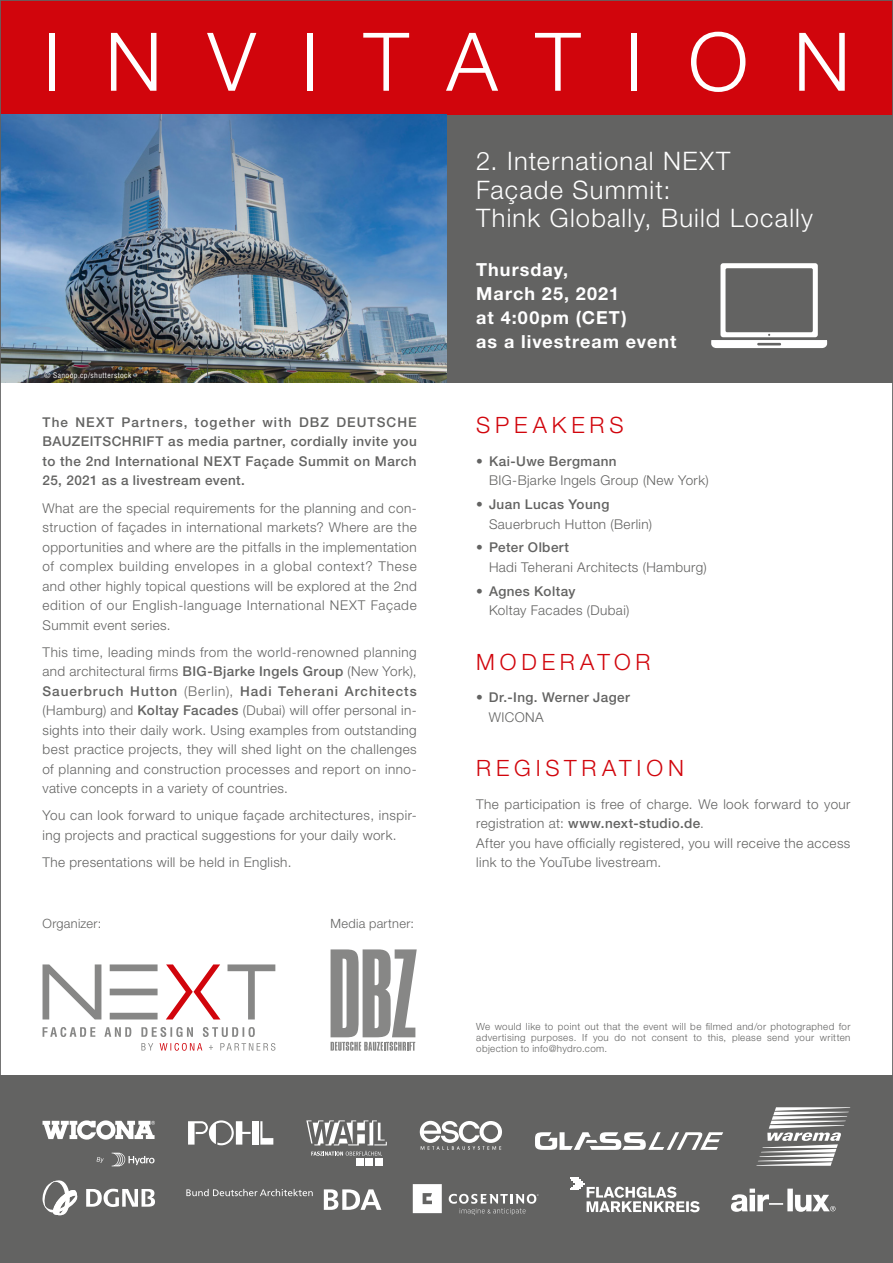
<style>
.page{position:relative;width:893px;height:1263px;background:#fff}
.page>*{position:absolute;margin:0;border:0;box-sizing:border-box;transform-origin:0 0}
.t1{font:300 81px "Helvetica Neue LT Pro";letter-spacing:.555em;color:#fff}
.t2{font:300 25.5px/28.5px "Helvetica Neue LT Pro";letter-spacing:.045em;color:#fff}
.t3{font:300 22.5px "Helvetica Neue LT Pro";letter-spacing:.215em;color:#d1050c}
.t4{font:700 18px/24px "Helvetica Neue LT Pro";letter-spacing:.055em;color:#fff}
.t5{font:300 13.5px/19.5px "Helvetica Neue LT Pro";letter-spacing:.03em;color:#636362;text-align:justify}
.t6{font:500 13.5px/19.5px "Helvetica Neue LT Pro";letter-spacing:.035em;color:#636362;text-align:justify}
.t7{font:300 12.75px "Helvetica Neue LT Pro";letter-spacing:.025em;color:#636362}
.t8{font:300 9.9px/11.4px "Helvetica Neue LT Pro";letter-spacing:.04em;color:#636362;text-align:justify}
.t9{font:condensed 7.5px "Helvetica LT Std";letter-spacing:.05em;color:#fff}
.s1{font-weight:500}
</style>
<div class="page">
<div style="left:0;top:0;width:893px;height:383px;background:#636362"></div>
<div style="left:0;top:0;width:893px;height:114px;background:#d1050c"></div>
<img style="left:2px;top:114px;width:444px;height:269px">
<svg style="left:711px;top:263px;width:116px;height:85px"></svg>
<div style="left:0;top:1076px;width:893px;height:187px;background:#636362"></div>
<svg style="left:306px;top:1120px;width:81px;height:25px"></svg>
<svg style="left:311px;top:1151px;width:71px;height:5px"></svg>
<div style="left:357px;top:1158px;width:7px;height:8px;background:#fff"></div>
<div style="left:366px;top:1158px;width:7px;height:8px;background:#fff"></div>
<div style="left:375px;top:1158px;width:7px;height:8px;background:#fff"></div>
<svg style="left:420px;top:1121px;width:82px;height:29px"></svg>
<div style="left:252px;top:1121px;width:6px;height:23px;background:#fff"></div>
<svg style="left:260px;top:1121px;width:13px;height:23px"></svg>
<svg style="left:188px;top:1120px;width:63px;height:25px"></svg>
<svg style="left:731px;top:1188px;width:104px;height:24px"></svg>
<svg style="left:756px;top:1107px;width:94px;height:59px"></svg>
<svg style="left:535px;top:1132px;width:188px;height:18px"></svg>
<svg style="left:570px;top:1177px;width:130px;height:35px"></svg>
<svg style="left:413px;top:1184px;width:29px;height:29px"></svg>
<svg style="left:449px;top:1194px;width:90px;height:21px"></svg>
<svg style="left:42px;top:1180px;width:36px;height:36px"></svg>
<svg style="left:86px;top:1189px;width:69px;height:18px"></svg>
<svg style="left:43px;top:1120px;width:112px;height:20px"></svg>
<svg style="left:97px;top:1157px;width:7px;height:6px"></svg>
<svg style="left:112px;top:1153px;width:43px;height:13px"></svg>
<svg style="left:186px;top:1189px;width:127px;height:7px"></svg>
<svg style="left:324px;top:1189px;width:57px;height:21px"></svg>
<svg style="left:166px;top:964px;width:54px;height:55px"></svg>
<svg style="left:227px;top:964px;width:48px;height:55px"></svg>
<svg style="left:110px;top:964px;width:48px;height:55px"></svg>
<svg style="left:43px;top:964px;width:58px;height:55px"></svg>
<svg style="left:43px;top:1027px;width:212px;height:10px"></svg>
<svg style="left:141px;top:1043px;width:134px;height:8px"></svg>
<svg style="left:331px;top:949px;width:86px;height:102px"></svg>
<h1 class="t1" style="left:43px;top:12px;width:809px">INVITATION</h1>
<h2 class="t2" style="left:476px;top:146px;width:338px">2. International NEXT<br>Façade Summit:<br>Think Globally, Build Locally</h2>
<p class="t9" style="left:45px;top:370px;width:88px">© Sanoop.cp/shutterstock</p>
<p class="t6" style="left:43px;top:412px;width:376px">The NEXT Partners, together with DBZ DEUTSCHE BAUZEITSCHRIFT as media partner, cordially invite you to the 2nd International NEXT Façade Summit on March 25, 2021 as a livestream event.</p>
<p class="t5" style="left:43px;top:498px;width:376px">What are the special requirements for the planning and con&shy;struction of façades in international markets? Where are the opportunities and where are the pitfalls in the implementation of complex building envelopes in a global context? These and other highly topical questions will be explored at the 2nd edition of our English-language International NEXT Façade Summit event series.</p>
<p class="t5" style="left:43px;top:642px;width:376px">This time, leading minds from the world-renowned planning and architectural firms <span class="s1">BIG-Bjarke Ingels Group</span> (New York), <span class="s1">Sauerbruch Hutton</span> (Berlin), <span class="s1">Hadi Teherani Architects </span>(Hamburg) and <span class="s1">Koltay Facades</span> (Dubai) will offer personal in&shy;sights into their daily work. Using examples from outstanding best practice projects, they will shed light on the challenges of planning and construction processes and report on inno&shy;vative concepts in a variety of countries.</p>
<p class="t5" style="left:43px;top:805px;width:376px">You can look forward to unique façade architectures, inspir&shy;ing projects and practical suggestions for your daily work.</p>
<p class="t5" style="left:43px;top:852px;width:250px">The presentations will be held in English.</p>
<p class="t7" style="left:43px;top:916px;width:60px">Organizer:</p>
<p class="t7" style="left:331px;top:916px;width:85px">Media partner:</p>
<h3 class="t4" style="left:476px;top:257px;width:202px">Thursday,<br>March 25, 2021<br>at 4:00pm (CET)<br>as a livestream event</h3>
<h3 class="t3" style="left:476px;top:412px;width:149px">SPEAKERS</h3>
<p class="t6" style="left:476px;top:451px;width:142px">• Kai-Uwe Bergmann</p>
<p class="t5" style="left:489px;top:470px;width:221px">BIG-Bjarke Ingels Group (New York)</p>
<p class="t6" style="left:476px;top:494px;width:135px">• Juan Lucas Young</p>
<p class="t5" style="left:489px;top:514px;width:165px">Sauerbruch Hutton (Berlin)</p>
<p class="t6" style="left:476px;top:538px;width:94px">• Peter Olbert</p>
<p class="t5" style="left:489px;top:557px;width:219px">Hadi Teherani Architects (Hamburg)</p>
<p class="t6" style="left:476px;top:581px;width:101px">• Agnes Koltay</p>
<p class="t5" style="left:489px;top:600px;width:142px">Koltay Facades (Dubai)</p>
<h3 class="t3" style="left:476px;top:648px;width:176px">MODERATOR</h3>
<p class="t6" style="left:476px;top:687px;width:155px">• Dr.-Ing. Werner Jager</p>
<p class="t5" style="left:489px;top:707px;width:56px">WICONA</p>
<h3 class="t3" style="left:476px;top:754px;width:209px">REGISTRATION</h3>
<p class="t5" style="left:476px;top:794px;width:376px;text-align:left">The participation is free of charge. We look forward to your registration at: <span class="s1">www.next-studio.de</span>.<br>After you have officially registered, you will receive the access link to the YouTube livestream.</p>
<p class="t8" style="left:476px;top:1020px;width:376px">We would like to point out that the event will be filmed and/or photographed for advertising purposes. If you do not consent to this, please send your written objection to info@hydro.com.</p>
</div>
